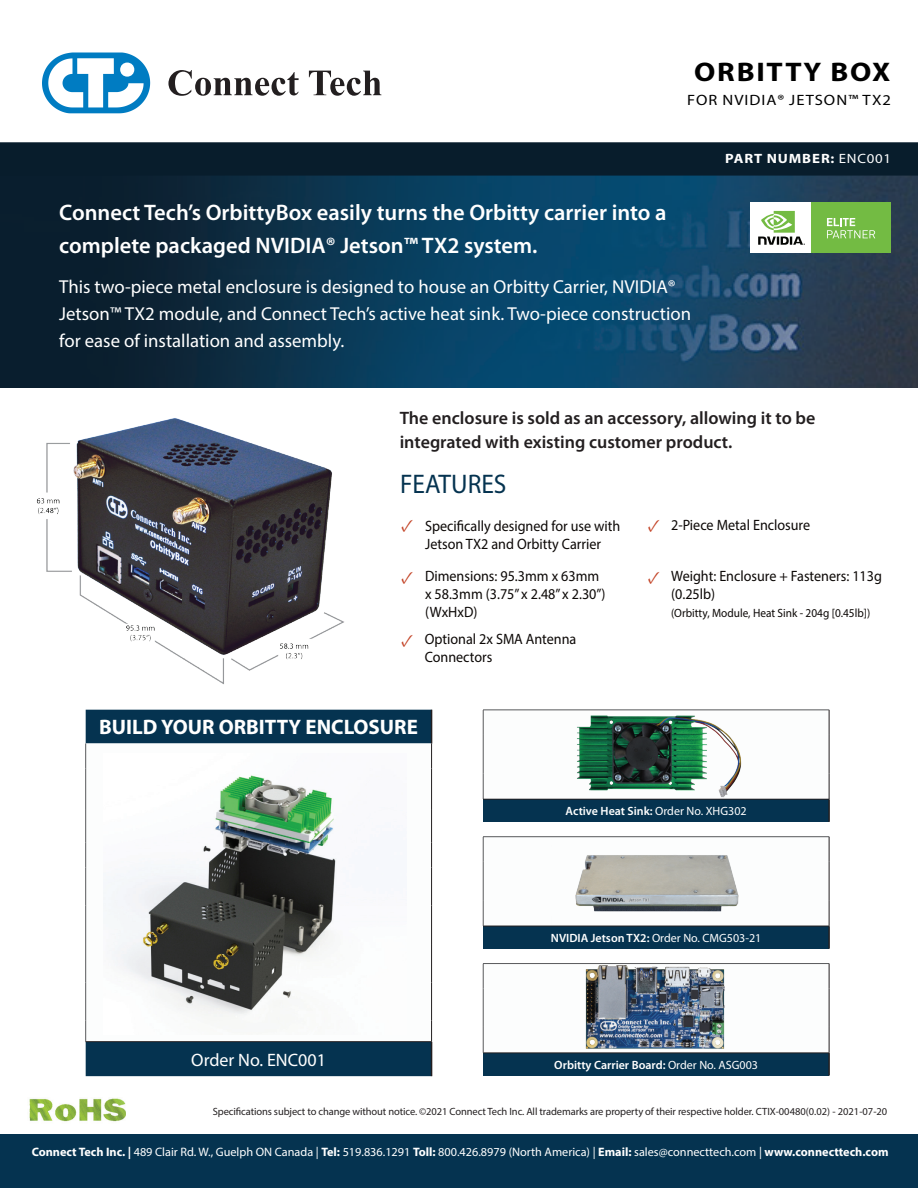
<style>
.page{position:relative;width:918px;height:1188px;background:#fff}
.page>*{position:absolute;margin:0;border:0;box-sizing:border-box;transform-origin:0 0}
.t1{font:700 27px "Myriad Pro";letter-spacing:.06em;color:#000;scale:1.1 1}
.t2{font:27px "Myriad Pro";color:#053350;scale:.94 1}
.t3{font:600 22.5px/33px "Myriad Pro";color:#fff}
.t4{font:700 21px "Myriad Pro";color:#fff}
.t5{font:18.75px/27px "Myriad Pro";color:#fff}
.t6{font:600 18px/24px "Myriad Pro";color:#231f20}
.t7{font:18px "Myriad Pro";color:#fff}
.t8{font:18px "Minion Pro";color:#c34326}
.t9{font:15px/18px "Myriad Pro";color:#0c0806;scale:.94 1}
.t10{font:15px "Myriad Pro";letter-spacing:.06em;color:#000;scale:1.1 1}
.t11{font:700 13.5px "Myriad Pro";letter-spacing:.06em;color:#fff;scale:1.1 1}
.t12{font:12.15px "Myriad Pro";color:#fff}
.t13{font:600 12px "Myriad Pro";color:#fff}
.t14{font:12px "Myriad Pro";color:#0c0806;scale:.94 1}
.t15{font:12px "Myriad Pro";color:#fff}
.t16{font:10.5px "Myriad Pro";letter-spacing:-.01em;color:#231f20}
.s1{font-weight:400}
.s2{font-family:"Minion Pro";font-size:18px;color:#c34326}
.s3{font-weight:600}
.s4{font-weight:700}
</style>
<div class="page">
<img style="left:0;top:176px;width:918px;height:211px">
<img style="left:29px;top:1098px;width:97px;height:24px">
<div style="left:0;top:1134px;width:918px;height:54px;background:#053350"></div>
<div style="left:750px;top:203px;width:61px;height:50px;background:#fff"></div>
<svg style="left:758px;top:211px;width:47px;height:34px"></svg>
<div style="left:811px;top:203px;width:80px;height:50px;background:#73bb43"></div>
<svg style="left:827px;top:218px;width:48px;height:20px"></svg>
<svg style="left:42px;top:52px;width:108px;height:61px"></svg>
<div style="left:120px;top:63px;width:14px;height:14px;background:#fff;border-radius:50%"></div>
<svg style="left:168px;top:70px;width:131px;height:26px"></svg>
<svg style="left:309px;top:71px;width:72px;height:25px"></svg>
<div style="left:1px;top:143px;width:916px;height:32px;background:#081d2c"></div>
<div style="left:0;top:142px;width:918px;height:34px;border:2px solid #081d2c"></div>
<img style="left:36px;top:418px;width:308px;height:267px">
<div style="left:86px;top:710px;width:345px;height:366px;background:#053350"></div>
<svg style="left:86px;top:743px;width:345px;height:298px"></svg>
<hr style="left:431px;top:710px;width:1px;height:33px;background:#231f20">
<hr style="left:431px;top:1042px;width:1px;height:34px;background:#231f20">
<svg style="left:85px;top:743px;width:1px;height:25px"></svg>
<hr style="left:85px;top:768px;width:1px;height:42px;background:#58595b">
<hr style="left:85px;top:810px;width:1px;height:32px;background:#58595b">
<svg style="left:85px;top:842px;width:1px;height:25px"></svg>
<hr style="left:85px;top:867px;width:1px;height:39px;background:#58595b">
<hr style="left:85px;top:906px;width:1px;height:38px;background:#58595b">
<hr style="left:85px;top:944px;width:1px;height:38px;background:#58595b">
<hr style="left:85px;top:982px;width:1px;height:39px;background:#58595b">
<svg style="left:85px;top:1021px;width:1px;height:20px"></svg>
<svg style="left:431px;top:743px;width:1px;height:25px"></svg>
<hr style="left:431px;top:768px;width:1px;height:42px;background:#231f20">
<hr style="left:431px;top:810px;width:1px;height:32px;background:#231f20">
<svg style="left:431px;top:842px;width:1px;height:25px"></svg>
<hr style="left:431px;top:867px;width:1px;height:39px;background:#231f20">
<hr style="left:431px;top:906px;width:1px;height:38px;background:#231f20">
<hr style="left:431px;top:944px;width:1px;height:38px;background:#231f20">
<hr style="left:431px;top:982px;width:1px;height:39px;background:#231f20">
<svg style="left:431px;top:1021px;width:1px;height:20px"></svg>
<hr style="left:86px;top:1041px;width:346px;height:1px;background:#231f20">
<img style="left:103px;top:754px;width:303px;height:281px">
<div style="left:483px;top:799px;width:346px;height:23px;background:#053350"></div>
<hr style="left:828px;top:799px;width:2px;height:23px;background:#231f20">
<svg style="left:483px;top:710px;width:347px;height:89px"></svg>
<hr style="left:483px;top:799px;width:346px;height:1px;background:#231f20">
<div style="left:483px;top:926px;width:346px;height:23px;background:#053350"></div>
<hr style="left:828px;top:926px;width:2px;height:23px;background:#231f20">
<hr style="left:483px;top:836px;width:346px;height:1px;background:#58595b">
<svg style="left:483px;top:837px;width:347px;height:89px"></svg>
<hr style="left:483px;top:926px;width:346px;height:1px;background:#231f20">
<div style="left:483px;top:1053px;width:346px;height:23px;background:#053350"></div>
<hr style="left:828px;top:1053px;width:2px;height:23px;background:#231f20">
<hr style="left:483px;top:963px;width:346px;height:1px;background:#58595b">
<svg style="left:483px;top:964px;width:347px;height:89px"></svg>
<hr style="left:483px;top:1053px;width:346px;height:1px;background:#231f20">
<img style="left:569px;top:710px;width:175px;height:88px">
<img style="left:551px;top:840px;width:210px;height:85px">
<img style="left:567px;top:964px;width:177px;height:88px">
<h1 class="t1" style="left:694px;top:54px;width:180px">ORBITTY BOX</h1>
<p class="t10" style="left:687px;top:91px;width:187px">FOR NVIDIA® JETSON™ TX2</p>
<h2 class="t3" style="left:59px;top:195px;width:609px">Connect Tech’s OrbittyBox easily turns the Orbitty carrier into a complete packaged NVIDIA® Jetson™ TX2 system.</h2>
<p class="t5" style="left:59px;top:273px;width:633px">This two-piece metal enclosure is designed to house an Orbitty Carrier, NVIDIA®<br>Jetson™ TX2 module, and Connect Tech’s active heat sink. Two-piece construction for ease of installation and assembly.</p>
<p class="t11" style="left:725px;top:150px;width:152px">PART NUMBER: <span class="s1">ENC001</span></p>
<p class="t6" style="left:400px;top:405px;width:417px">The enclosure is sold as an accessory, allowing it to be integrated with existing customer product.</p>
<h1 class="t2" style="left:400px;top:467px;width:115px">FEATURES</h1>
<p class="t8" style="left:401px;top:513px;width:14px">✓</p>
<p class="t8" style="left:401px;top:565px;width:14px">✓</p>
<p class="t8" style="left:648px;top:513px;width:14px">✓</p>
<p class="t9" style="left:425px;top:516px;width:209px">Specifically designed for use with</p>
<p class="t9" style="left:671px;top:516px;width:150px">2-Piece Metal Enclosure</p>
<p class="t9" style="left:425px;top:534px;width:189px">Jetson TX2 and Orbitty Carrier</p>
<p class="t9" style="left:425px;top:566px;width:194px">Dimensions: 95.3mm x 63mm x 58.3mm (3.75” x 2.48” x 2.30”) (WxHxD)</p>
<p class="t9" style="left:671px;top:567px;width:226px;text-indent:-24px"><span class="s2">✓</span> Weight: Enclosure + Fasteners: 113g (0.25lb)</p>
<p class="t14" style="left:671px;top:606px;width:213px">(Orbitty, Module, Heat Sink - 204g [0.45lb])</p>
<p class="t9" style="left:425px;top:630px;width:163px;text-indent:-24px"><span class="s2">✓</span> Optional 2x SMA Antenna<br>Connectors</p>
<h3 class="t4" style="left:99px;top:714px;width:320px">BUILD YOUR ORBITTY ENCLOSURE</h3>
<p class="t7" style="left:191px;top:1049px;width:136px">Order No. ENC001</p>
<p class="t13" style="left:566px;top:803px;width:183px">Active Heat Sink: <span class="s1">Order No. XHG302</span></p>
<p class="t15" style="left:551px;top:930px;width:212px"><span class="s3">NVIDIA Jetson TX2:</span> Order No. CMG503-21</p>
<p class="t13" style="left:554px;top:1057px;width:205px">Orbitty Carrier Board: <span class="s1">Order No. ASG003</span></p>
<p class="t16" style="left:213px;top:1105px;width:676px">Specifications subject to change without notice. ©2021 Connect Tech Inc. All trademarks are property of their respective holder. CTIX-00480(0.02) - 2021-07-20</p>
<p class="t12" style="left:32px;top:1145px;width:858px"><span class="s4">Connect Tech Inc. |</span> 489 Clair Rd. W., Guelph ON Canada | <span class="s4">Tel:</span> 519.836.1291 <span class="s4">Toll:</span> 800.426.8979 (North America) | <span class="s4">Email:</span> sales@connecttech.com | <span class="s4">www.connecttech.com</span></p>
</div>
